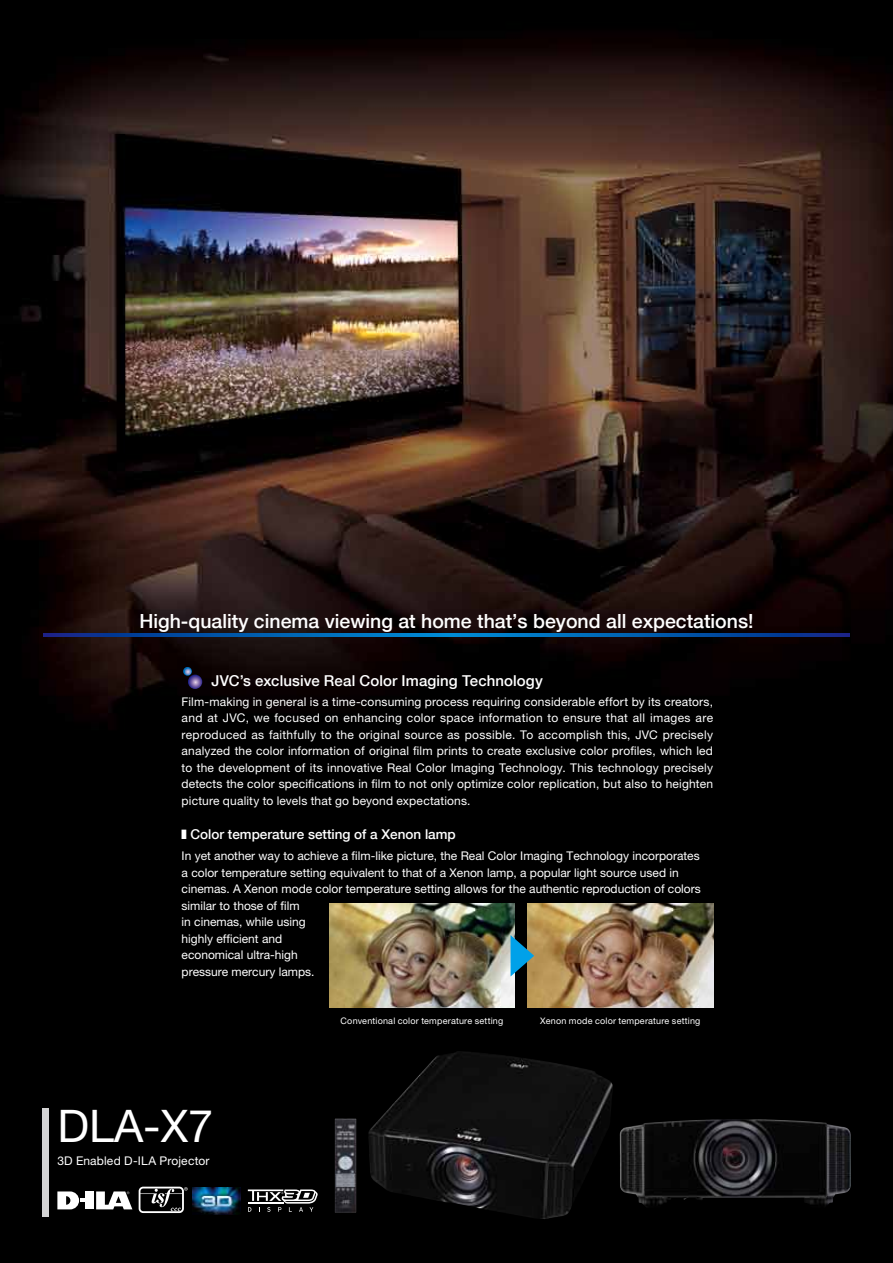
<style>
.page{position:relative;width:893px;height:1263px;background:#fff}
.page>*{position:absolute;margin:0;border:0;box-sizing:border-box;transform-origin:0 0}
.t1{font:45px "Helvetica Neue";color:#fff}
.t2{font:500 19.5px "Helvetica Neue";color:#fff}
.t3{font:500 15px "Helvetica Neue";letter-spacing:.005em;color:#fff}
.t4{font:500 13.5px "Helvetica Neue";color:#fff}
.t5{font:12px/16.5px "Helvetica Neue";color:#fff}
.t6{font:9px "Helvetica Neue";letter-spacing:.02em;color:#fff}
</style>
<div class="page">
<img style="left:0;top:0;width:893px;height:1263px">
<img style="left:368px;top:1051px;width:245px;height:168px">
<img style="left:335px;top:1119px;width:21px;height:93px">
<img style="left:620px;top:1119px;width:231px;height:89px">
<svg style="left:43px;top:633px;width:807px;height:3px;background:#025aad"></svg>
<svg style="left:188px;top:675px;width:14px;height:14px"></svg>
<svg style="left:183px;top:667px;width:9px;height:9px"></svg>
<img style="left:330px;top:904px;width:185px;height:103px">
<img style="left:528px;top:904px;width:185px;height:103px">
<svg style="left:511px;top:935px;width:23px;height:41px"></svg>
<div style="left:43px;top:1108px;width:6px;height:108px;background:#d3d3d4"></div>
<div style="left:86px;top:1191px;width:8px;height:18px;background:#fff"></div>
<svg style="left:57px;top:1191px;width:27px;height:18px"></svg>
<svg style="left:96px;top:1191px;width:36px;height:18px"></svg>
<svg style="left:138px;top:1186px;width:50px;height:28px"></svg>
<svg style="left:248px;top:1189px;width:70px;height:23px"></svg>
<img style="left:193px;top:1187px;width:48px;height:27px">
<h2 class="t2" style="left:139px;top:609px;width:616px">High-quality cinema viewing at home that’s beyond all expectations!</h2>
<p class="t3" style="left:212px;top:671px;width:333px">JVC’s exclusive Real Color Imaging Technology</p>
<p class="t5" style="left:182px;top:693px;width:533px;text-align:justify">Film-making in general is a time-consuming process requiring considerable effort by its creators, and at JVC, we focused on enhancing color space information to ensure that all images are reproduced as faithfully to the original source as possible. To accomplish this, JVC precisely analyzed the color information of original film prints to create exclusive color profiles, which led to the development of its innovative Real Color Imaging Technology. This technology precisely detects the color specifications in film to not only optimize color replication, but also to heighten picture quality to levels that go beyond expectations.</p>
<p class="t4" style="left:182px;top:826px;width:276px">■ Color temperature setting of a Xenon lamp</p>
<p class="t5" style="left:182px;top:848px;width:521px">In yet another way to achieve a film-like picture, the Real Color Imaging Technology incorporates a color temperature setting equivalent to that of a Xenon lamp, a popular light source used in cinemas. A Xenon mode color temperature setting allows for the authentic reproduction of colors similar to those of film<br>in cinemas, while using<br>highly efficient and<br>economical ultra-high<br>pressure mercury lamps.</p>
<h1 class="t1" style="left:57px;top:1099px;width:157px">DLA-X7</h1>
<p class="t5" style="left:57px;top:1152px;width:154px">3D Enabled D-ILA Projector</p>
<p class="t6" style="left:341px;top:1015px;width:164px">Conventional color temperature setting</p>
<p class="t6" style="left:540px;top:1015px;width:162px">Xenon mode color temperature setting</p>
</div>
